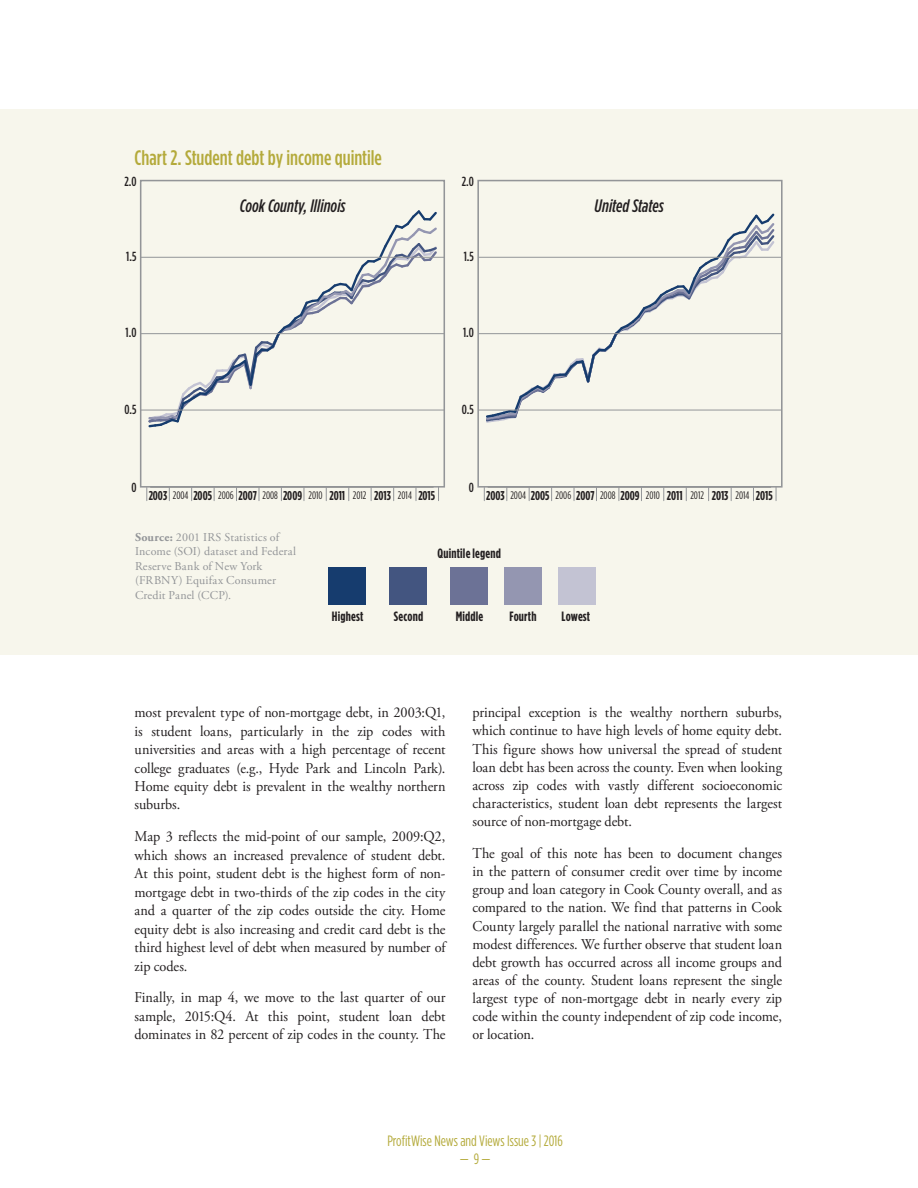
<style>
.page{position:relative;width:918px;height:1188px;background:#fff}
.page>*{position:absolute;margin:0;border:0;box-sizing:border-box;transform-origin:0 0}
.t1{font:500 21px "Gotham Condensed";color:#b4aa3b}
.t2{font:italic 500 18px "Gotham Condensed";color:#231f20}
.t3{font:15px/18.1px "Adobe Garamond Pro";letter-spacing:-.01em;color:#231f20;text-align:justify;scale:.95 1}
.t4{font:15px "Gotham Condensed";color:#b4aa3b}
.t5{font:700 13.5px "Gotham Condensed";letter-spacing:.015em;color:#231f20}
.t6{font:500 13.2px "Gotham Condensed";color:#231f20}
.t7{font:700 12.75px "Gotham Condensed";color:#231f20}
.t8{font:12px/14.4px "Adobe Garamond Pro";letter-spacing:.015em;color:#939598}
.s1{font-weight:400;font-size:10.8px}
.s2{font-weight:700}
</style>
<div class="page">
<div style="left:0;top:109px;width:918px;height:545px;background:#f7f6ec"></div>
<svg style="left:146px;top:210px;width:293px;height:218px"></svg>
<div style="left:140px;top:180px;width:305px;height:308px;border:2px solid #939598"></div>
<svg style="left:169px;top:487px;width:1px;height:14px"></svg>
<svg style="left:191px;top:487px;width:1px;height:14px"></svg>
<svg style="left:214px;top:487px;width:1px;height:14px"></svg>
<svg style="left:236px;top:488px;width:1px;height:13px"></svg>
<svg style="left:259px;top:487px;width:1px;height:14px"></svg>
<svg style="left:281px;top:487px;width:1px;height:14px"></svg>
<svg style="left:304px;top:487px;width:1px;height:14px"></svg>
<svg style="left:326px;top:488px;width:1px;height:13px"></svg>
<svg style="left:348px;top:487px;width:1px;height:14px"></svg>
<svg style="left:371px;top:487px;width:1px;height:14px"></svg>
<svg style="left:393px;top:487px;width:1px;height:14px"></svg>
<svg style="left:416px;top:488px;width:1px;height:13px"></svg>
<svg style="left:146px;top:488px;width:1px;height:13px"></svg>
<hr style="left:141px;top:410px;width:303px;height:1px;background:#939598">
<hr style="left:141px;top:333px;width:303px;height:1px;background:#939598">
<hr style="left:141px;top:257px;width:303px;height:1px;background:#939598">
<svg style="left:438px;top:487px;width:1px;height:14px"></svg>
<svg style="left:484px;top:213px;width:293px;height:210px"></svg>
<div style="left:477px;top:180px;width:305px;height:308px;border:2px solid #939598"></div>
<svg style="left:506px;top:487px;width:1px;height:14px"></svg>
<svg style="left:529px;top:487px;width:1px;height:14px"></svg>
<svg style="left:551px;top:487px;width:1px;height:14px"></svg>
<svg style="left:574px;top:488px;width:1px;height:13px"></svg>
<svg style="left:596px;top:487px;width:1px;height:14px"></svg>
<svg style="left:619px;top:487px;width:1px;height:14px"></svg>
<svg style="left:641px;top:487px;width:1px;height:14px"></svg>
<svg style="left:663px;top:488px;width:1px;height:13px"></svg>
<svg style="left:686px;top:487px;width:1px;height:14px"></svg>
<svg style="left:708px;top:487px;width:1px;height:14px"></svg>
<svg style="left:731px;top:487px;width:1px;height:14px"></svg>
<svg style="left:753px;top:488px;width:1px;height:13px"></svg>
<svg style="left:484px;top:488px;width:1px;height:13px"></svg>
<hr style="left:478px;top:410px;width:304px;height:1px;background:#939598">
<hr style="left:478px;top:333px;width:304px;height:1px;background:#939598">
<hr style="left:478px;top:257px;width:304px;height:1px;background:#939598">
<svg style="left:776px;top:487px;width:1px;height:14px"></svg>
<div style="left:329px;top:567px;width:37px;height:37px;background:#163c6e"></div>
<div style="left:390px;top:567px;width:37px;height:37px;background:#435580"></div>
<div style="left:451px;top:567px;width:37px;height:37px;background:#6c7296"></div>
<div style="left:505px;top:567px;width:37px;height:37px;background:#9496b1"></div>
<div style="left:559px;top:567px;width:37px;height:37px;background:#c3c3d3"></div>
<h1 class="t1" style="left:135px;top:146px;width:249px">Chart 2. Student debt by income quintile</h1>
<p class="t6" style="left:124px;top:174px;width:14px">2.0</p>
<p class="t6" style="left:462px;top:174px;width:14px">2.0</p>
<p class="t6" style="left:126px;top:249px;width:12px">1.5</p>
<p class="t6" style="left:126px;top:325px;width:12px">1.0</p>
<p class="t2" style="left:240px;top:195px;width:107px">Cook County, Illinois</p>
<p class="t2" style="left:595px;top:195px;width:71px">United States</p>
<p class="t6" style="left:464px;top:249px;width:12px">1.5</p>
<p class="t6" style="left:463px;top:325px;width:12px">1.0</p>
<p class="t6" style="left:124px;top:402px;width:14px">0.5</p>
<p class="t6" style="left:131px;top:480px;width:7px">0</p>
<p class="t7" style="left:149px;top:488px;width:288px">2003 <span class="s1">2004</span> 2005 <span class="s1">2006</span> 2007 <span class="s1">2008</span> 2009 <span class="s1">2010</span> 2011 <span class="s1">2012</span> 2013 <span class="s1">2014</span> 2015</p>
<p class="t6" style="left:462px;top:402px;width:14px">0.5</p>
<p class="t6" style="left:469px;top:480px;width:7px">0</p>
<p class="t7" style="left:486px;top:488px;width:288px">2003 <span class="s1">2004</span> 2005 <span class="s1">2006</span> 2007 <span class="s1">2008</span> 2009 <span class="s1">2010</span> 2011 <span class="s1">2012</span> 2013 <span class="s1">2014</span> 2015</p>
<p class="t8" style="left:135px;top:530px;width:163px"><span class="s2">Source:</span> 2001 IRS Statistics of<br>Income (SOI) dataset and Federal<br>Reserve Bank of New York (FRBNY) Equifax Consumer<br>Credit Panel (CCP).</p>
<p class="t5" style="left:438px;top:545px;width:65px">Quintile legend</p>
<p class="t5" style="left:332px;top:608px;width:33px">Highest</p>
<p class="t5" style="left:456px;top:608px;width:29px">Middle</p>
<p class="t5" style="left:562px;top:608px;width:30px">Lowest</p>
<p class="t5" style="left:394px;top:608px;width:31px">Second</p>
<p class="t5" style="left:509px;top:608px;width:29px">Fourth</p>
<p class="t3" style="left:135px;top:704px;width:329px">most prevalent type of non-mortgage debt, in 2003:Q1, is student loans, particularly in the zip codes with universities and areas with a high percentage of recent college graduates (e.g., Hyde Park and Lincoln Park).<br>Home equity debt is prevalent in the wealthy northern suburbs.</p>
<p class="t3" style="left:135px;top:828px;width:329px">Map 3 reflects the mid-point of our sample, 2009:Q2, which shows an increased prevalence of student debt.<br>At this point, student debt is the highest form of non&shy;mortgage debt in two-thirds of the zip codes in the city and a quarter of the zip codes outside the city. Home equity debt is also increasing and credit card debt is the third highest level of debt when measured by number of zip codes.</p>
<p class="t3" style="left:135px;top:989px;width:329px">Finally, in map 4, we move to the last quarter of our sample, 2015:Q4. At this point, student loan debt dominates in 82 percent of zip codes in the county. The</p>
<p class="t3" style="left:472px;top:704px;width:327px">principal exception is the wealthy northern suburbs, which continue to have high levels of home equity debt.<br>This figure shows how universal the spread of student loan debt has been across the county. Even when looking across zip codes with vastly different socioeconomic characteristics, student loan debt represents the largest source of non-mortgage debt.</p>
<p class="t3" style="left:472px;top:845px;width:327px">The goal of this note has been to document changes in the pattern of consumer credit over time by income group and loan category in Cook County overall, and as compared to the nation. We find that patterns in Cook County largely parallel the national narrative with some modest differences. We further observe that student loan debt growth has occurred across all income groups and areas of the county. Student loans represent the single largest type of non-mortgage debt in nearly every zip code within the county independent of zip code income, or location.</p>
<p class="t4" style="left:387px;top:1132px;width:177px">ProfitWise News and Views Issue 3 | 2016</p>
<p class="t4" style="left:460px;top:1150px;width:32px">— 9 —</p>
</div>
